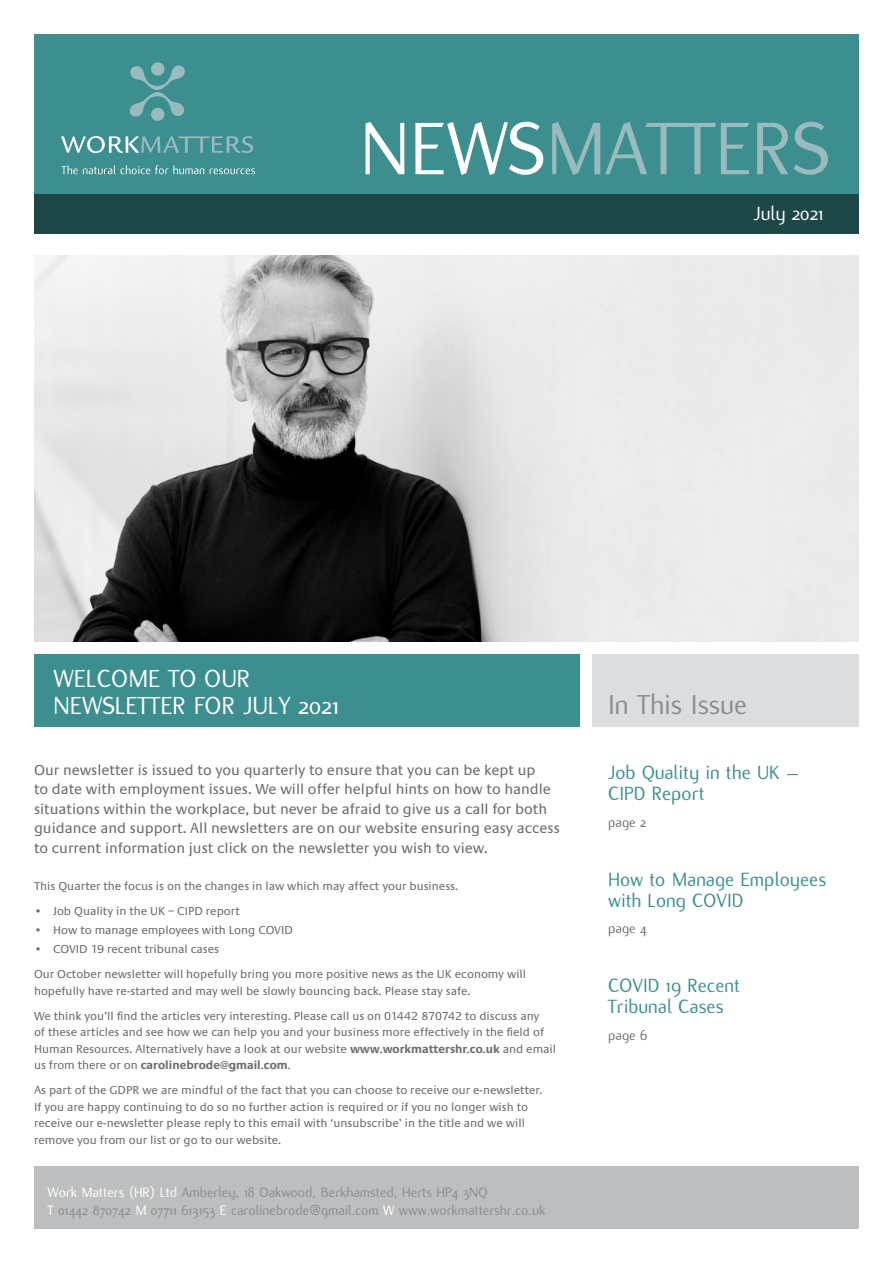
<style>
.page{position:relative;width:893px;height:1263px;background:#fff}
.page>*{position:absolute;margin:0;border:0;box-sizing:border-box;transform-origin:0 0}
.t1{font:81.45px "Flux";color:#9abbbd}
.t2{font:30px "Flux";color:#8a8c8e}
.t3{font:27px/27px "Flux";color:#fff}
.t4{font:21px/21px "Flux";color:#3d8f8f}
.t5{font:21px "Flux";color:#fff}
.t6{font:15px/19.5px "Praxis";color:#6d6e71}
.t7{font:15px/18px "Flux";color:#8a8c8e}
.t8{font:15px "Flux";color:#6d6e71}
.t9{font:12px/16.5px "Praxis";color:#6d6e71}
.s1{color:#fff}
.s2{font-weight:700}
</style>
<div class="page">
<div style="left:34px;top:1167px;width:825px;height:62px;background:#bcbec0"></div>
<div style="left:34px;top:34px;width:825px;height:200px;background:#3d8f8f"></div>
<div style="left:34px;top:194px;width:825px;height:40px;background:#1e4747"></div>
<svg style="left:61px;top:165px;width:143px;height:9px"></svg>
<svg style="left:210px;top:168px;width:45px;height:6px"></svg>
<div style="left:151px;top:108px;width:13px;height:13px;background:#9abbbd;border-radius:50%"></div>
<svg style="left:151px;top:62px;width:14px;height:14px"></svg>
<svg style="left:130px;top:65px;width:55px;height:52px"></svg>
<svg style="left:61px;top:136px;width:192px;height:17px"></svg>
<img style="left:34px;top:255px;width:825px;height:387px">
<div style="left:34px;top:654px;width:546px;height:72px;background:#3d8f8f"></div>
<div style="left:592px;top:654px;width:267px;height:72px;background:#dcddde"></div>
<h1 class="t1" style="left:360px;top:104px;width:471px"><span class="s1">NEWS</span>MATTERS</h1>
<h3 class="t5" style="left:753px;top:202px;width:72px">July 2021</h3>
<h3 class="t3" style="left:54px;top:665px;width:287px">WELCOME TO OUR<br>NEWSLETTER FOR JULY 2021</h3>
<h2 class="t2" style="left:608px;top:688px;width:141px">In This Issue</h2>
<p class="t6" style="left:34px;top:760px;width:527px">Our newsletter is issued to you quarterly to ensure that you can be kept up<br>to date with employment issues. We will offer helpful hints on how to handle situations within the workplace, but never be afraid to give us a call for both guidance and support. All newsletters are on our website ensuring easy access to current information just click on the newsletter you wish to view.</p>
<p class="t9" style="left:34px;top:878px;width:425px">This Quarter the focus is on the changes in law which may affect your business.</p>
<p class="t9" style="left:34px;top:903px;width:208px">• Job Quality in the UK – CIPD report</p>
<p class="t9" style="left:34px;top:922px;width:260px">• How to manage employees with Long COVID</p>
<p class="t9" style="left:34px;top:937px;width:494px;line-height:25px">• COVID 19 recent tribunal cases<br>Our October newsletter will hopefully bring you more positive news as the UK economy will</p>
<p class="t9" style="left:34px;top:979px;width:507px;line-height:25px">hopefully have re-started and may well be slowly bouncing back. Please stay safe.<br>We think you’ll find the articles very interesting. Please call us on 01442 870742 to discuss any</p>
<p class="t9" style="left:34px;top:1024px;width:524px">of these articles and see how we can help you and your business more effectively in the field of<br>Human Resources. Alternatively have a look at our website <span class="s2">www.workmattershr.co.uk</span> and email us from there or on <span class="s2">carolinebrode@gmail.com</span>.</p>
<p class="t9" style="left:34px;top:1082px;width:510px">As part of the GDPR we are mindful of the fact that you can choose to receive our e-newsletter.<br>If you are happy continuing to do so no further action is required or if you no longer wish to receive our e-newsletter please reply to this email with ‘unsubscribe’ in the title and we will remove you from our list or go to our website.</p>
<p class="t7" style="left:47px;top:1183px;width:499px"><span class="s1">Work Matters (HR) Ltd</span> Amberley, 18 Oakwood, Berkhamsted, Herts HP4 3NQ<br><span class="s1">T</span> 01442 870742 <span class="s1">M</span> 07711 613153 <span class="s1">E</span> carolinebrode@gmail.com <span class="s1">W</span> www.workmattershr.co.uk</p>
<h3 class="t4" style="left:608px;top:762px;width:193px">Job Quality in the UK –<br>CIPD Report</h3>
<p class="t8" style="left:608px;top:814px;width:40px">page 2</p>
<h3 class="t4" style="left:608px;top:869px;width:220px">How to Manage Employees with Long COVID</h3>
<p class="t8" style="left:608px;top:920px;width:40px">page 4</p>
<h3 class="t4" style="left:608px;top:975px;width:133px">COVID 19 Recent<br>Tribunal Cases</h3>
<p class="t8" style="left:608px;top:1027px;width:41px">page 6</p>
</div>
